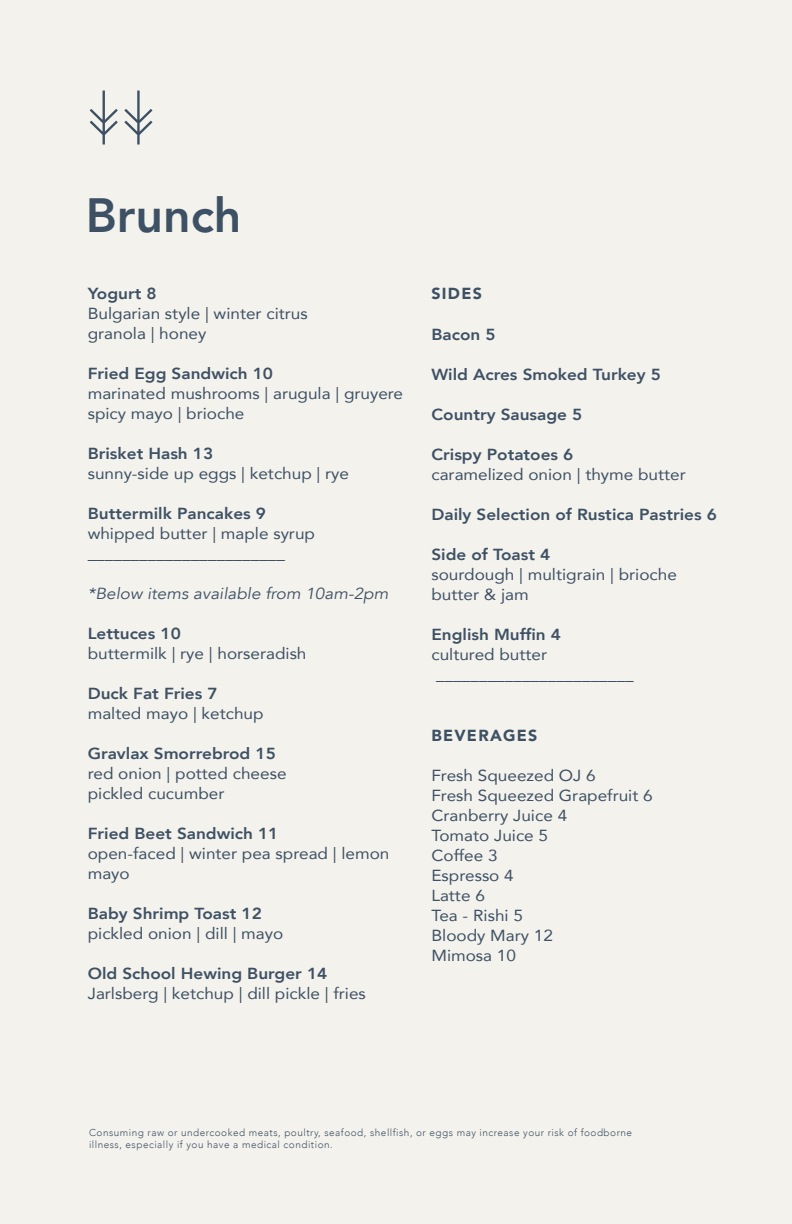
<style>
.page{position:relative;width:792px;height:1224px;background:#f4f2ed}
.page>*{position:absolute;margin:0;border:0;box-sizing:border-box;transform-origin:0 0}
.t1{font:800 48px "Avenir";color:#3e5164}
.t2{font:16px/20px "Avenir";color:#3e5164;scale:1.07 1}
.t3{font:800 16px "Avenir";color:#3e5164;scale:1.07 1}
.t4{font:italic 16px "Avenir";color:#3e5164;scale:1.07 1}
.t5{font:900 16px "Avenir";letter-spacing:.08em;color:#3e5164}
.t6{font:300 10px/12px "Avenir";letter-spacing:.05em;color:#3e5164}
</style>
<div class="page">
<svg style="left:90px;top:91px;width:63px;height:54px"></svg>
<h1 class="t1" style="left:86px;top:178px;width:157px">Brunch</h1>
<p class="t3" style="left:88px;top:280px;width:66px">Yogurt 8</p>
<p class="t2" style="left:88px;top:302px;width:207px">Bulgarian style | winter citrus granola | honey</p>
<p class="t3" style="left:88px;top:360px;width:175px">Fried Egg Sandwich 10</p>
<p class="t2" style="left:88px;top:382px;width:296px">marinated mushrooms | arugula | gruyere spicy mayo | brioche</p>
<p class="t3" style="left:88px;top:440px;width:119px">Brisket Hash 13</p>
<p class="t2" style="left:88px;top:462px;width:246px">sunny-side up eggs | ketchup | rye</p>
<p class="t3" style="left:88px;top:500px;width:168px">Buttermilk Pancakes 9</p>
<p class="t2" style="left:88px;top:522px;width:214px">whipped butter | maple syrup _______________________</p>
<p class="t4" style="left:88px;top:583px;width:282px">*Below items available from 10am-2pm</p>
<p class="t3" style="left:88px;top:620px;width:89px">Lettuces 10</p>
<p class="t2" style="left:88px;top:642px;width:206px">buttermilk | rye | horseradish</p>
<p class="t3" style="left:88px;top:680px;width:123px">Duck Fat Fries 7</p>
<p class="t2" style="left:88px;top:702px;width:166px">malted mayo | ketchup</p>
<p class="t3" style="left:88px;top:740px;width:177px">Gravlax Smorrebrod 15</p>
<p class="t2" style="left:88px;top:762px;width:187px">red onion | potted cheese pickled cucumber</p>
<p class="t3" style="left:88px;top:820px;width:180px">Fried Beet Sandwich 11</p>
<p class="t2" style="left:88px;top:842px;width:284px">open-faced | winter pea spread | lemon mayo</p>
<p class="t3" style="left:88px;top:900px;width:164px">Baby Shrimp Toast 12</p>
<p class="t2" style="left:88px;top:922px;width:184px">pickled onion | dill | mayo</p>
<p class="t3" style="left:88px;top:960px;width:225px">Old School Hewing Burger 14</p>
<p class="t2" style="left:88px;top:982px;width:261px">Jarlsberg | ketchup | dill pickle | fries</p>
<p class="t5" style="left:431px;top:280px;width:52px">SIDES</p>
<p class="t3" style="left:431px;top:322px;width:61px">Bacon 5</p>
<p class="t3" style="left:431px;top:362px;width:216px">Wild Acres Smoked Turkey 5</p>
<p class="t3" style="left:431px;top:402px;width:143px">Country Sausage 5</p>
<p class="t3" style="left:431px;top:442px;width:134px">Crispy Potatoes 6</p>
<p class="t2" style="left:431px;top:464px;width:239px">caramelized onion | thyme butter</p>
<p class="t3" style="left:431px;top:502px;width:268px">Daily Selection of Rustica Pastries 6</p>
<p class="t3" style="left:431px;top:542px;width:113px">Side of Toast 4</p>
<p class="t2" style="left:431px;top:564px;width:231px">sourdough | multigrain | brioche butter &amp; jam</p>
<p class="t3" style="left:431px;top:622px;width:122px">English Muffin 4</p>
<p class="t2" style="left:431px;top:644px;width:190px">cultured butter _______________________</p>
<p class="t5" style="left:431px;top:722px;width:107px">BEVERAGES</p>
<p class="t2" style="left:431px;top:765px;width:208px">Fresh Squeezed OJ 6<br>Fresh Squeezed Grapefruit 6<br>Cranberry Juice 4<br>Tomato Juice 5<br>Coffee 3<br>Espresso 4<br>Latte 6<br>Tea - Rishi 5<br>Bloody Mary 12<br>Mimosa 10</p>
<p class="t6" style="left:89px;top:1126px;width:545px">Consuming raw or undercooked meats, poultry, seafood, shellfish, or eggs may increase your risk of foodborne illness, especially if you have a medical condition.</p>
</div>
